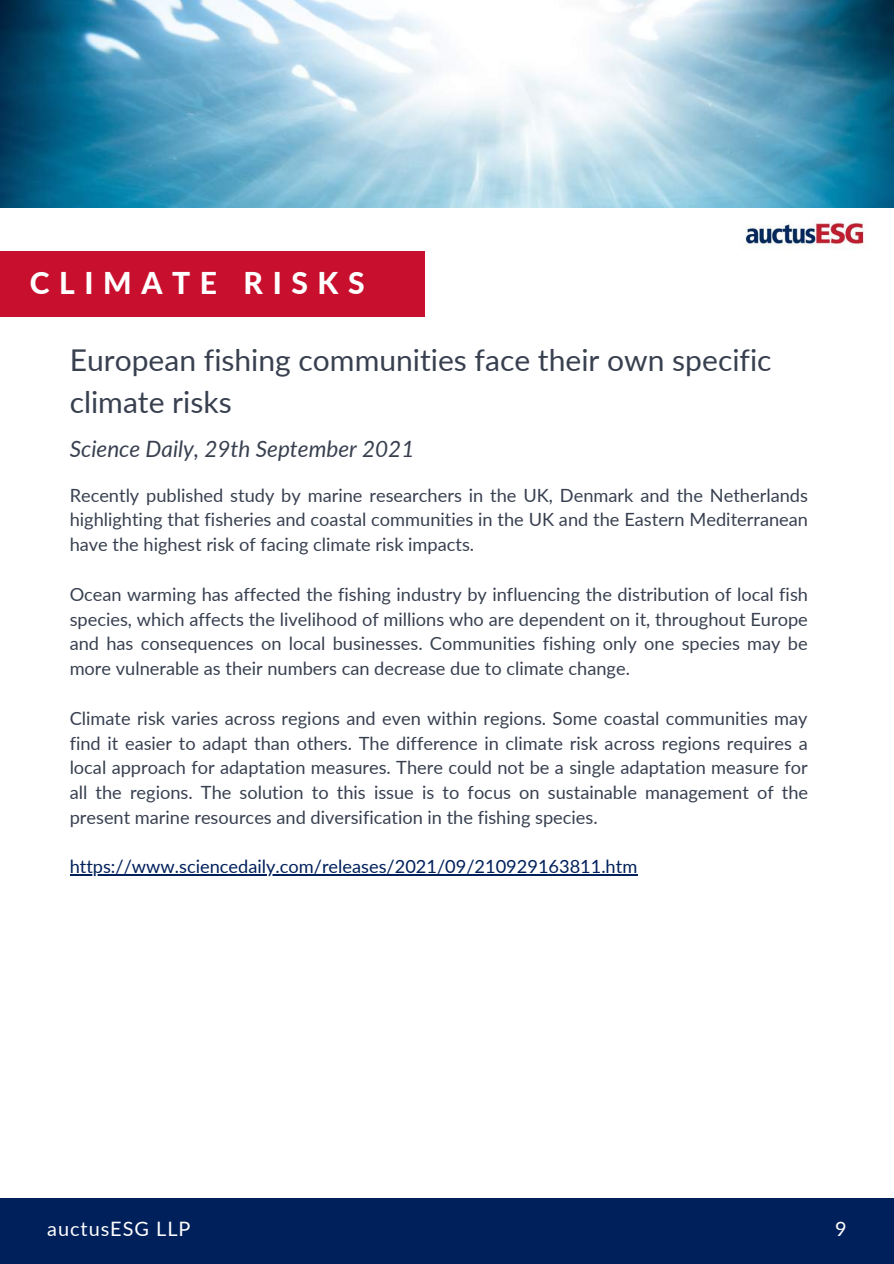
<style>
.page{position:relative;width:894px;height:1264px;background:#fff}
.page>*{position:absolute;margin:0;border:0;box-sizing:border-box;transform-origin:0 0}
.t1{font:30px/41.7px "Lato";color:#384050}
.t2{font:800 30px "Lato";letter-spacing:.32em;color:#fff}
.t3{font:italic 22.5px "Lato";color:#384050}
.t4{font:19.8px "Lato";letter-spacing:.05em;color:#fff}
.t5{font:18.15px/24.8px "Lato";color:#384050;text-align:justify}
.t6{font:18.15px "Lato";color:#00205b}
</style>
<div class="page">
<div style="left:0;top:1198px;width:893px;height:65px;background:#00205b"></div>
<div style="left:0;top:251px;width:424px;height:66px;background:#c8102e"></div>
<img style="left:0;top:0;width:893px;height:207px">
<img style="left:744px;top:221px;width:121px;height:29px">
<hr style="left:70px;top:874px;width:567px;height:1px;background:#00205b">
<h1 class="t2" style="left:30px;top:265px;width:336px">CLIMATE RISKS</h1>
<h1 class="t1" style="left:70px;top:339px;width:703px">European fishing communities face their own specific climate risks</h1>
<p class="t3" style="left:70px;top:435px;width:346px">Science Daily, 29th September 2021</p>
<p class="t5" style="left:70px;top:482px;width:739px">Recently published study by marine researchers in the UK, Denmark and the Netherlands highlighting that fisheries and coastal communities in the UK and the Eastern Mediterranean have the highest risk of facing climate risk impacts.</p>
<p class="t5" style="left:70px;top:581px;width:739px">Ocean warming has affected the fishing industry by influencing the distribution of local fish species, which affects the livelihood of millions who are dependent on it, throughout Europe and has consequences on local businesses. Communities fishing only one species may be more vulnerable as their numbers can decrease due to climate change.</p>
<p class="t5" style="left:70px;top:705px;width:739px">Climate risk varies across regions and even within regions. Some coastal communities may find it easier to adapt than others. The difference in climate risk across regions requires a local approach for adaptation measures. There could not be a single adaptation measure for all the regions. The solution to this issue is to focus on sustainable management of the present marine resources and diversification in the fishing species.</p>
<p class="t6" style="left:70px;top:855px;width:569px">https://www.sciencedaily.com/releases/2021/09/210929163811.htm</p>
<p class="t4" style="left:47px;top:1216px;width:145px">auctusESG LLP</p>
<p class="t4" style="left:834px;top:1216px;width:13px">9</p>
</div>
